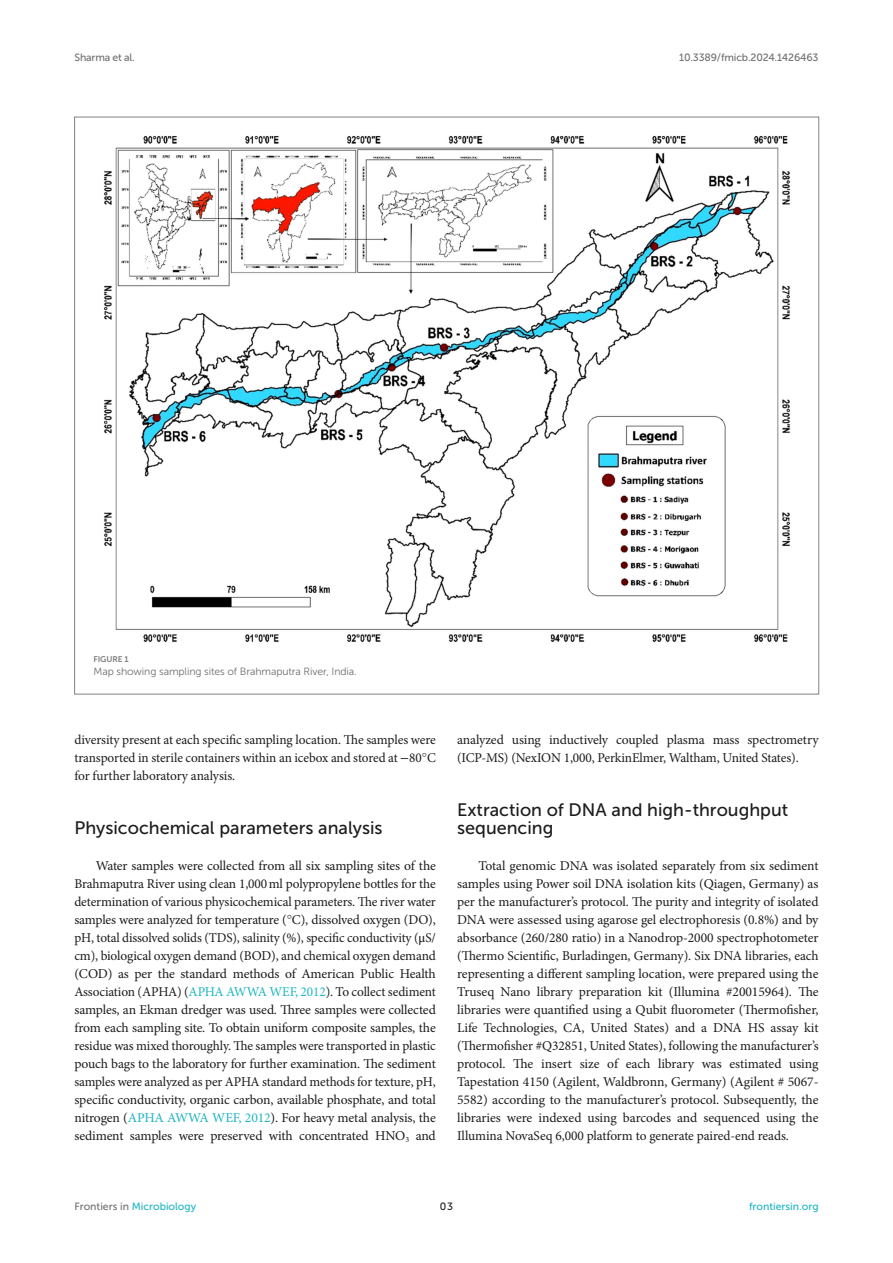
<style>
.page{position:relative;width:893px;height:1263px;background:#fff}
.page>*{position:absolute;margin:0;border:0;box-sizing:border-box;transform-origin:0 0}
.HEAD_2{font:18px/18px "Museo Sans 500";color:#1b1c1b}
.TEXT{font:13.5px/18px "Minion Pro";letter-spacing:-.01em;color:#1b1c1b;text-align:justify}
.FIG_LEG{font:10.5px "Museo Sans 300";letter-spacing:-.01em;color:#706f70}
.t1{font:10.5px "Museo Sans 500";color:#1db5c3}
.t2{font:10.5px "Museo Sans 500";letter-spacing:-.015em;color:#706f70}
.t3{font:10.5px "Museo Sans 500";color:#1b1c1b}
.FIG_HD{font:8.25px "Museo Sans 700";letter-spacing:-.01em;color:#7e7f7f}
.s1{font-family:"STIX General"}
.s2{font-family:"STIX"}
.s3{color:#1db5c3}
.s4{color:#706f70}
</style>
<div class="page">
<img style="left:104px;top:136px;width:686px;height:506px">
<p class="t2" style="left:74px;top:51px;width:62px">Sharma et al.</p>
<p class="t2" style="left:679px;top:51px;width:141px">10.3389/fmicb.2024.1426463</p>
<p class="FIG_HD" style="left:94px;top:654px;width:37px">FIGURE 1</p>
<p class="FIG_LEG" style="left:94px;top:666px;width:265px">Map showing sampling sites of Brahmaputra River, India.</p>
<p class="TEXT" style="left:74px;top:731px;width:363px">diversity present at each specific sampling location. The samples were transported in sterile containers within an icebox and stored at <span class="s1">−</span>80<span class="s2">°</span>C for further laboratory analysis.</p>
<p class="HEAD_2" style="left:74px;top:819px;width:310px">Physicochemical parameters analysis</p>
<p class="TEXT" style="left:74px;top:857px;width:363px;text-indent:21px">Water samples were collected from all six sampling sites of the Brahmaputra River using clean 1,000ml polypropylene bottles for the determination of various physicochemical parameters. The river water samples were analyzed for temperature (<span class="s2">°</span>C), dissolved oxygen (DO), pH, total dissolved solids (TDS), salinity (%), specific conductivity (<span class="s1">μ</span>S/ cm), biological oxygen demand (BOD), and chemical oxygen demand (COD) as per the standard methods of American Public Health Association (APHA) (<span class="s3">APHA AWWA WEF, 2012</span>). To collect sediment samples, an Ekman dredger was used. Three samples were collected from each sampling site. To obtain uniform composite samples, the residue was mixed thoroughly. The samples were transported in plastic pouch bags to the laboratory for further examination. The sediment samples were analyzed as per APHA standard methods for texture, pH, specific conductivity, organic carbon, available phosphate, and total nitrogen (<span class="s3">APHA AWWA WEF, 2012</span>). For heavy metal analysis, the sediment samples were preserved with concentrated HNO<sub>3</sub> and</p>
<p class="TEXT" style="left:457px;top:731px;width:363px">analyzed using inductively coupled plasma mass spectrometry (ICP-MS) (NexION 1,000, PerkinElmer, Waltham, United States).</p>
<p class="HEAD_2" style="left:457px;top:801px;width:333px">Extraction of DNA and high-throughput sequencing</p>
<p class="TEXT" style="left:457px;top:857px;width:363px;text-indent:21px">Total genomic DNA was isolated separately from six sediment samples using Power soil DNA isolation kits (Qiagen, Germany) as per the manufacturer’s protocol. The purity and integrity of isolated DNA were assessed using agarose gel electrophoresis (0.8%) and by absorbance (260/280 ratio) in a Nanodrop-2000 spectrophotometer (Thermo Scientific, Burladingen, Germany). Six DNA libraries, each representing a different sampling location, were prepared using the Truseq Nano library preparation kit (Illumina #20015964). The libraries were quantified using a Qubit fluorometer (Thermofisher, Life Technologies, CA, United States) and a DNA HS assay kit (Thermofisher #Q32851, United States), following the manufacturer’s protocol. The insert size of each library was estimated using Tapestation 4150 (Agilent, Waldbronn, Germany) (Agilent # 5067- 5582) according to the manufacturer’s protocol. Subsequently, the libraries were indexed using barcodes and sequenced using the Illumina NovaSeq 6,000 platform to generate paired-end reads.</p>
<p class="t1" style="left:74px;top:1200px;width:123px"><span class="s4">Frontiers in</span> Microbiology</p>
<p class="t3" style="left:440px;top:1200px;width:15px">03</p>
<p class="t1" style="left:749px;top:1200px;width:71px">frontiersin.org</p>
</div>
